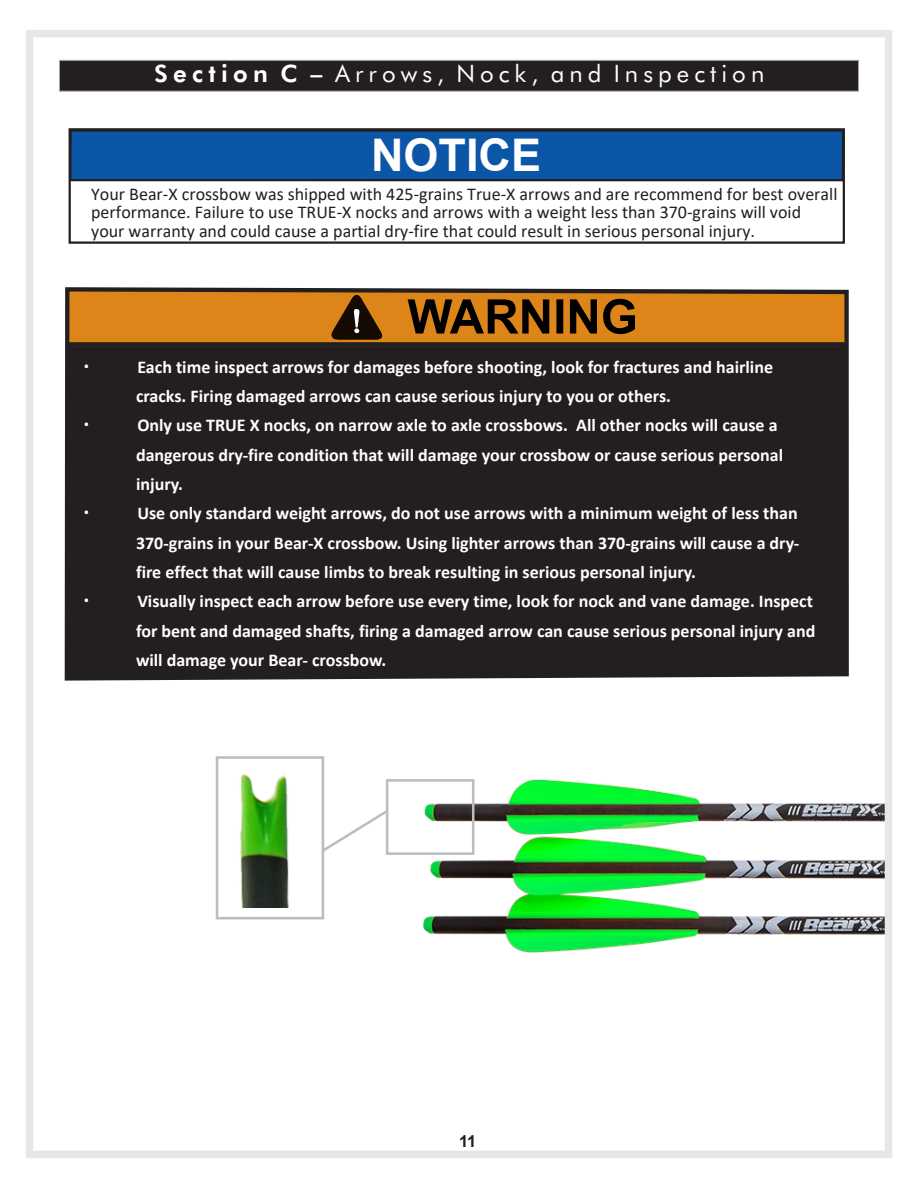
<style>
.page{position:relative;width:918px;height:1188px;background:#fff}
.page>*{position:absolute;margin:0;border:0;box-sizing:border-box;transform-origin:0 0}
.t1{font:700 45px "Arial";color:#fff}
.t2{font:24px "Futura BT";letter-spacing:.21em;color:#fff}
.t3{font:800 24px "Futura BT";letter-spacing:.22em;color:#fff}
.t4{font:700 18px "Calibri";color:#fff}
.t5{font:18px/18.8px "Calibri";color:#231f20}
.t6{font:700 16.5px "Arial";color:#231f20}
.s1{font-weight:800}
.s2{font-size:22.5px}
</style>
<div class="page">
<img style="left:423px;top:780px;width:460px;height:172px">
<div style="left:69px;top:129px;width:775px;height:52px;background:#0b56a6;border:2px solid #231f20"></div>
<div style="left:26px;top:30px;width:866px;height:1128px;border:8px solid #e6e7e8"></div>
<div style="left:59px;top:60px;width:800px;height:32px;background:#231f20;border:1px solid #a7a9ac"></div>
<div style="left:69px;top:128px;width:776px;height:116px;border:2px solid #231f20"></div>
<svg style="left:64px;top:287px;width:785px;height:394px;background:#c17d2c"></svg>
<div style="left:68px;top:347px;width:777px;height:332px;background:#231f20"></div>
<div style="left:67px;top:342px;width:780px;height:5px;background:#231f20"></div>
<svg style="left:570px;top:298px;width:65px;height:38px;background:#71440c"></svg>
<div style="left:556px;top:299px;width:7px;height:35px;background:#000"></div>
<svg style="left:408px;top:299px;width:141px;height:35px;background:#6b400c"></svg>
<svg style="left:331px;top:294px;width:53px;height:46px;background:#744815"></svg>
<div style="left:386px;top:779px;width:88px;height:76px;border:3px solid #bbbdc0"></div>
<img style="left:215px;top:756px;width:74px;height:153px">
<div style="left:216px;top:756px;width:108px;height:163px;border:3px solid #bbbdc0"></div>
<svg style="left:320px;top:808px;width:70px;height:47px"></svg>
<h2 class="t2" style="left:349px;top:64px;width:401px">General Safety Instructions</h2>
<h2 class="t3" style="left:155px;top:64px;width:169px">Section C –</h2>
<h2 class="t2" style="left:169px;top:64px;width:597px"><span class="s1">Section A –</span> Arrows, Nock, and Inspection</h2>
<h1 class="t1" style="left:371px;top:124px;width:172px">NOTICE</h1>
<p class="t5" style="left:91px;top:184px;width:748px">Your Bear-X crossbow was shipped with 425-grains True-X arrows and are recommend for best overall performance. Failure to use TRUE-X nocks and arrows with a weight less than 370-grains will void your warranty and could cause a partial dry-fire that could result in serious personal injury.</p>
<p class="t4" style="left:83px;top:354px;width:691px"><span class="s2">·</span> Each time inspect arrows for damages before shooting, look for fractures and hairline</p>
<p class="t4" style="left:136px;top:383px;width:537px">cracks. Firing damaged arrows can cause serious injury to you or others.</p>
<p class="t4" style="left:83px;top:413px;width:696px"><span class="s2">·</span> Only use TRUE X nocks, on narrow axle to axle crossbows. All other nocks will cause a</p>
<p class="t4" style="left:136px;top:442px;width:649px">dangerous dry-fire condition that will damage your crossbow or cause serious personal</p>
<p class="t4" style="left:136px;top:471px;width:49px">injury.</p>
<p class="t4" style="left:83px;top:501px;width:716px"><span class="s2">·</span> Use only standard weight arrows, do not use arrows with a minimum weight of less than</p>
<p class="t4" style="left:136px;top:530px;width:665px">370-grains in your Bear-X crossbow. Using lighter arrows than 370-grains will cause a dry-</p>
<p class="t4" style="left:136px;top:559px;width:562px">fire effect that will cause limbs to break resulting in serious personal injury.</p>
<p class="t4" style="left:83px;top:589px;width:731px"><span class="s2">·</span> Visually inspect each arrow before use every time, look for nock and vane damage. Inspect</p>
<p class="t4" style="left:136px;top:618px;width:681px">for bent and damaged shafts, firing a damaged arrow can cause serious personal injury and</p>
<p class="t4" style="left:136px;top:647px;width:252px">will damage your Bear- crossbow.</p>
<p class="t6" style="left:459px;top:1129px;width:19px">11</p>
</div>
